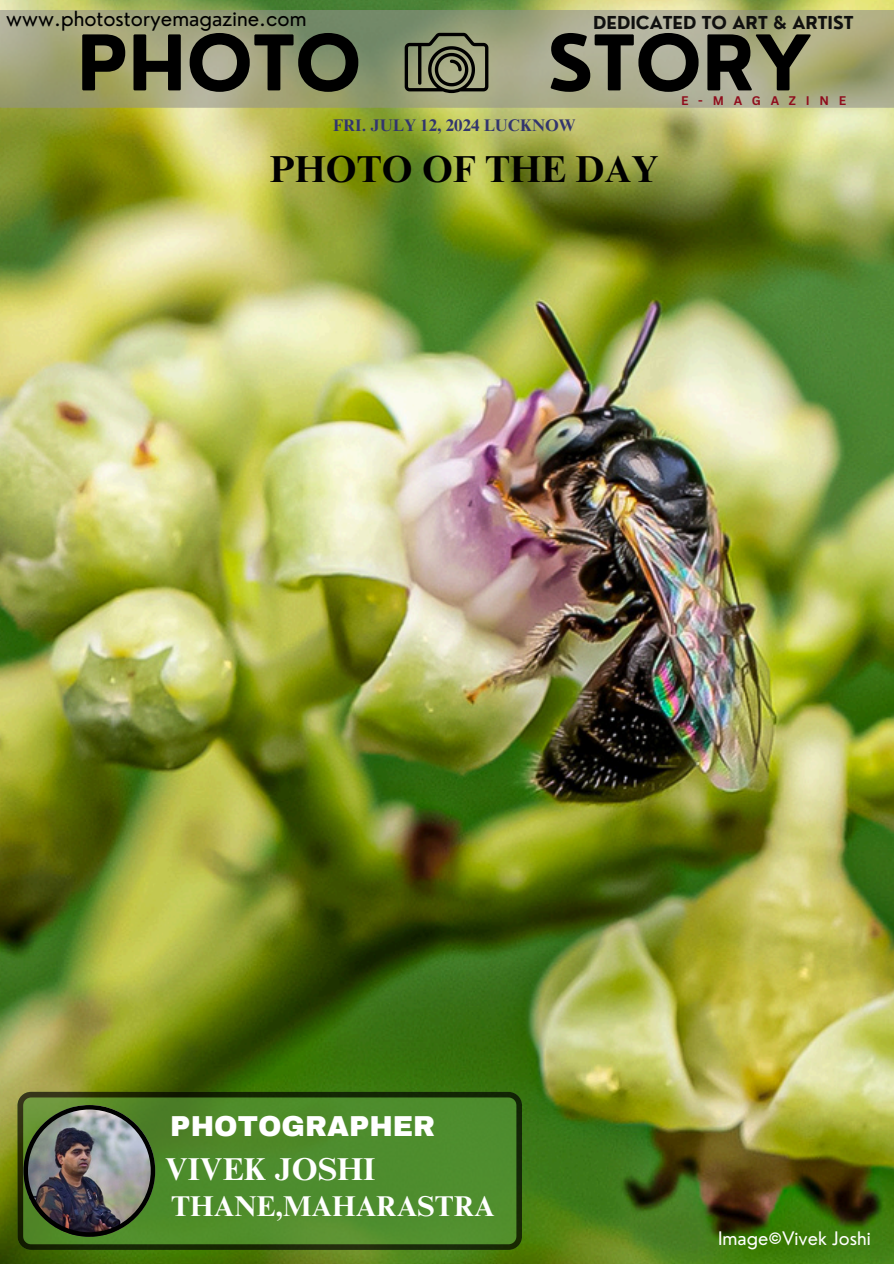
<style>
.page{position:relative;width:894px;height:1264px;background:#fff}
.page>*{position:absolute;margin:0;border:0;box-sizing:border-box;transform-origin:0 0}
.t1{font:700 74.7px "Nourd";color:#000}
.t2{font:700 37.5px "Times NRMT Pro";color:#000}
.t3{font:700 31.65px "Times NRMT Pro";color:#fff}
.t4{font:700 28.65px "Times NRMT Pro";color:#fff}
.t5{font:900 28.2px "Archivo";color:#fff}
.t6{font:20.25px "Nourd";color:#000}
.t7{font:18.15px "Nourd";color:#fff}
.t8{font:700 17.4px "Nourd";color:#10100f}
.t9{font:700 16.8px "Times NRMT Pro";color:#32356d}
.t10{font:700 12.15px "Canva Sans";letter-spacing:.8em;color:#8f0d1c}
</style>
<div class="page">
<img style="left:0;top:0;width:893px;height:1263px">
<svg style="left:0;top:10px;width:893px;height:98px;background:#a2a680"></svg>
<svg style="left:404px;top:33px;width:84px;height:60px;background:#6a6e55"></svg>
<svg style="left:18px;top:1091px;width:504px;height:158px;background:#498127"></svg>
<img style="left:23px;top:1104px;width:132px;height:132px">
<p class="t6" style="left:6px;top:6px;width:301px">www.photostoryemagazine.com</p>
<h6 class="t8" style="left:593px;top:11px;width:262px">DEDICATED TO ART &amp; ARTIST</h6>
<h5 class="t1" style="left:77px;top:16px;width:286px">PHOTO</h5>
<h5 class="t1" style="left:547px;top:16px;width:265px">STORY</h5>
<h1 class="t10" style="left:680px;top:92px;width:23px">E -</h1>
<h1 class="t10" style="left:712px;top:92px;width:50px">MAG</h1>
<h1 class="t10" style="left:770px;top:92px;width:77px">AZINE</h1>
<h2 class="t9" style="left:333px;top:119px;width:244px">FRI. JULY 12, 2024 LUCKNOW</h2>
<p class="t2" style="left:270px;top:155px;width:390px">PHOTO OF THE DAY</p>
<p class="t5" style="left:170px;top:1111px;width:266px">PHOTOGRAPHER</p>
<h4 class="t3" style="left:165px;top:1157px;width:212px">VIVEK JOSHI</h4>
<h3 class="t4" style="left:171px;top:1195px;width:325px">THANE,MAHARASTRA</h3>
<h3 class="t7" style="left:718px;top:1226px;width:154px">Image©Vivek Joshi</h3>
</div>
